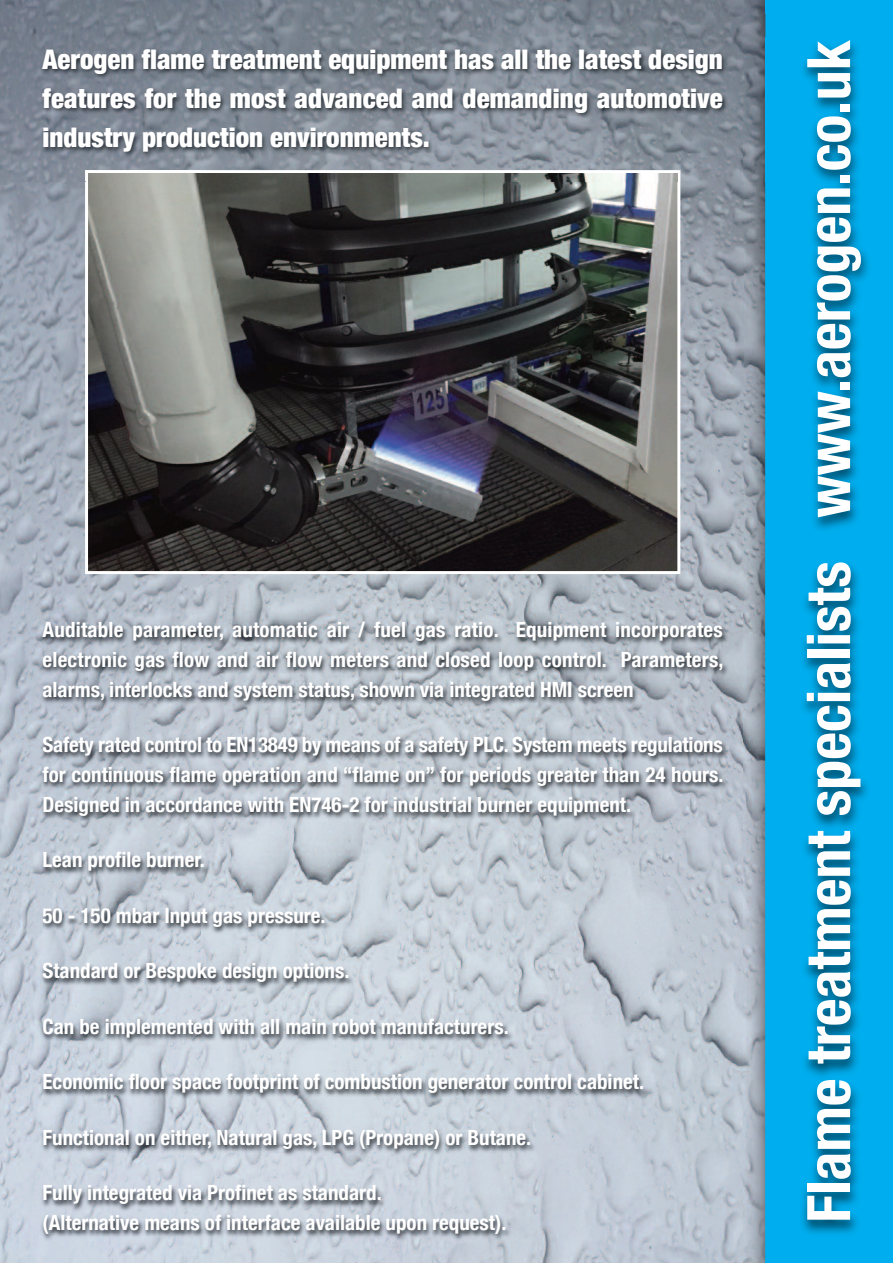
<style>
.page{position:relative;width:893px;height:1263px;background:#fff}
.page>*{position:absolute;margin:0;border:0;box-sizing:border-box;transform-origin:0 0}
.t1{font:700 condensed 60px "Helvetica Neue";color:#fff}
.t2{font:900 condensed 27px/39px "Helvetica Neue";color:#fff;text-align:justify}
.t3{font:700 condensed 21px/29.8px "Helvetica Neue";color:#fff;text-align:justify}
</style>
<div class="page">
<img style="left:0;top:0;width:744px;height:1263px">
<img style="left:202px;top:181px;width:542px;height:1080px">
<img style="left:202px;top:15px;width:563px;height:22px">
<img style="left:744px;top:181px;width:21px;height:1080px">
<img style="left:765px;top:15px;width:128px;height:1246px">
<img style="left:89px;top:181px;width:587px;height:389px">
<div style="left:85px;top:170px;width:595px;height:404px;border:3px solid #fff"></div>
<img style="left:0;top:37px;width:773px;height:144px">
<img style="left:88px;top:173px;width:589px;height:8px">
<img style="left:8px;top:611px;width:194px;height:652px">
<img style="left:202px;top:1261px;width:562px;height:2px">
<img style="left:744px;top:611px;width:20px;height:650px">
<p class="t2" style="left:43px;top:39px;width:682px">Aerogen flame treatment equipment has all the latest design features for the most advanced and demanding automotive industry production environments.</p>
<p class="t3" style="left:43px;top:614px;width:683px">auditable parameter, automatic air / fuel gas ratio. equipment incorporates electronic gas flow and air flow meters and closed loop control. Parameters, alarms, interlocks and system status, shown via integrated Hmi screen</p>
<p class="t3" style="left:43px;top:729px;width:683px">Safety rated control to en13849 by means of a safety Plc. System meets regulations for continuous flame operation and “flame on” for periods greater than 24 hours. designed in accordance with en746-2 for industrial burner equipment.</p>
<p class="t3" style="left:43px;top:844px;width:164px">lean profile burner.</p>
<p class="t3" style="left:43px;top:900px;width:285px">50 - 150 mbar input gas pressure.</p>
<p class="t3" style="left:43px;top:955px;width:308px">Standard or Bespoke design options.</p>
<p class="t3" style="left:43px;top:1011px;width:468px">can be implemented with all main robot manufacturers.</p>
<p class="t3" style="left:43px;top:1066px;width:603px">economic floor space footprint of combustion generator control cabinet.</p>
<p class="t3" style="left:43px;top:1122px;width:490px">Functional on either, natural gas, lPG (Propane) or Butane.</p>
<p class="t3" style="left:43px;top:1177px;width:465px">Fully integrated via Profinet as standard.<br>(alternative means of interface available upon request).</p>
<h1 class="t1" style="left:792px;top:1223px;width:1184px;rotate:-90deg">Flame treatment specialists www.aerogen.co.uk</h1>
</div>
